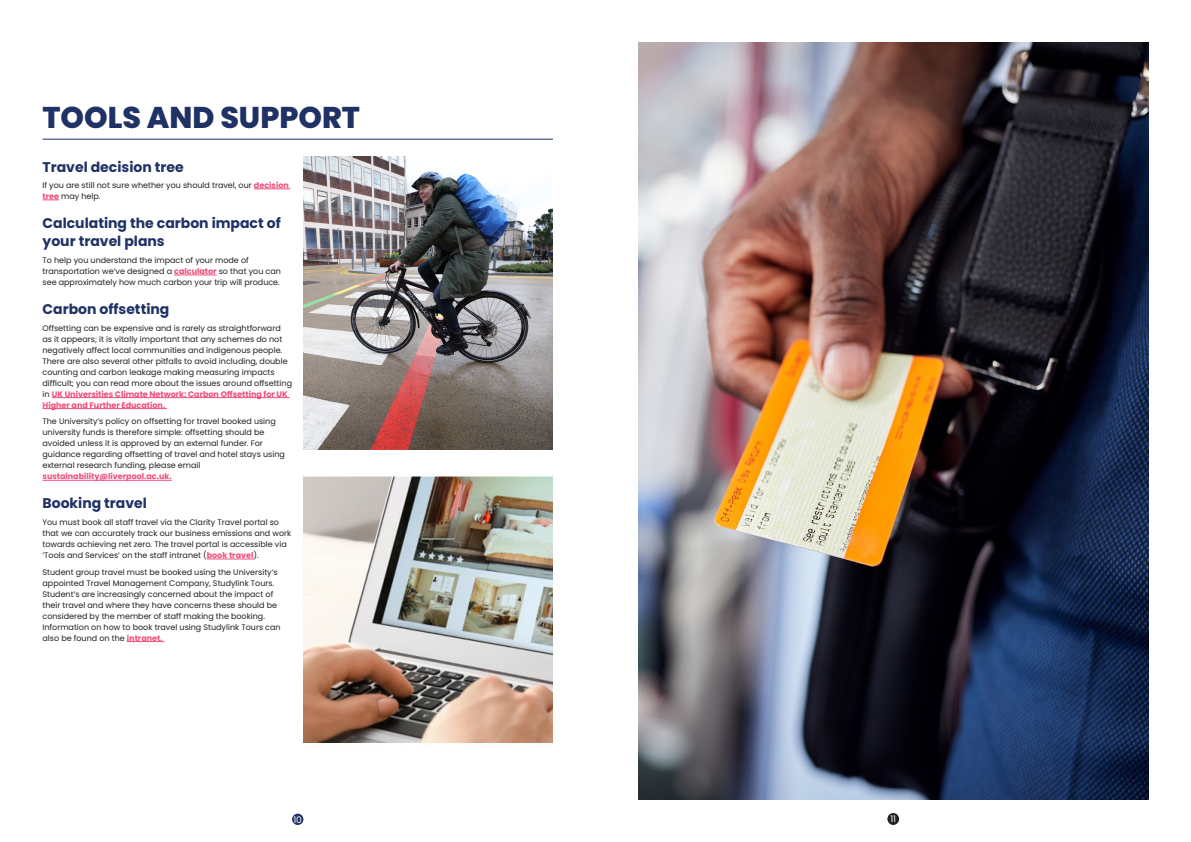
<style>
.page{position:relative;width:1191px;height:842px;background:#fff}
.page>*{position:absolute;margin:0;border:0;box-sizing:border-box;transform-origin:0 0}
.Headline{font:800 30px "Poppins";color:#203265}
.t1{font:700 14px/18px "Poppins";color:#203265}
.t2{font:9px "Poppins";color:#fff}
.t3{font:8px/11px "Poppins";color:#231f20}
.s1{font-weight:700;color:#f04c79}
</style>
<div class="page">
<div style="left:292px;top:814px;width:11px;height:11px;background:#203265;border-radius:50%"></div>
<div style="left:887px;top:813px;width:12px;height:11px;background:#231f20;border-radius:50%"></div>
<hr style="left:43px;top:139px;width:510px;height:1px;background:#203265">
<hr style="left:254px;top:189px;width:36px;height:1px;background:#f04c79">
<svg style="left:43px;top:200px;width:16px;height:1px"></svg>
<hr style="left:174px;top:275px;width:43px;height:1px;background:#f04c79">
<hr style="left:52px;top:397px;width:237px;height:1px;background:#f04c79">
<hr style="left:43px;top:408px;width:124px;height:1px;background:#f04c79">
<hr style="left:43px;top:480px;width:129px;height:1px;background:#f04c79">
<hr style="left:207px;top:559px;width:46px;height:1px;background:#f04c79">
<hr style="left:127px;top:641px;width:37px;height:1px;background:#f04c79">
<img style="left:303px;top:157px;width:250px;height:293px">
<img style="left:638px;top:43px;width:510px;height:756px">
<img style="left:303px;top:475px;width:250px;height:269px">
<p class="Headline" style="left:43px;top:100px;width:319px">TOOLS AND SUPPORT</p>
<p class="t1" style="left:43px;top:158px;width:143px">Travel decision tree</p>
<p class="t3" style="left:43px;top:180px;width:248px">If you are still not sure whether you should travel, our <span class="s1">decision tree</span> may help.</p>
<p class="t1" style="left:43px;top:214px;width:240px">Calculating the carbon impact of your travel plans</p>
<p class="t3" style="left:43px;top:255px;width:240px">To help you understand the impact of your mode of transportation we’ve designed a <span class="s1">calculator</span> so that you can see approximately how much carbon your trip will produce.</p>
<p class="t1" style="left:43px;top:300px;width:128px">Carbon offsetting</p>
<p class="t3" style="left:43px;top:322px;width:251px">Offsetting can be expensive and is rarely as straightforward as it appears; it is vitally important that any schemes do not negatively affect local communities and indigenous people.<br>There are also several other pitfalls to avoid including, double counting and carbon leakage making measuring impacts difficult; you can read more about the issues around offsetting in <span class="s1">UK Universities Climate Network: Carbon Offsetting for UK Higher and Further Education.</span></p>
<p class="t3" style="left:43px;top:416px;width:244px">The University’s policy on offsetting for travel booked using university funds is therefore simple: offsetting should be avoided unless it is approved by an external funder. For guidance regarding offsetting of travel and hotel stays using external research funding, please email <span class="s1">sustainability@liverpool.ac.uk.</span></p>
<p class="t1" style="left:43px;top:494px;width:106px">Booking travel</p>
<p class="t3" style="left:43px;top:517px;width:250px">You must book all staff travel via the Clarity Travel portal so that we can accurately track our business emissions and work towards achieving net zero. The travel portal is accessible via ‘Tools and Services’ on the staff intranet (<span class="s1">book travel</span>).</p>
<p class="t3" style="left:43px;top:566px;width:240px">Student group travel must be booked using the University’s appointed Travel Management Company, Studylink Tours.<br>Student’s are increasingly concerned about the impact of their travel and where they have concerns these should be considered by the member of staff making the booking.<br>Information on how to book travel using Studylink Tours can also be found on the <span class="s1">intranet.</span></p>
<p class="t2" style="left:294px;top:814px;width:10px">10</p>
<p class="t2" style="left:890px;top:814px;width:7px">11</p>
</div>
